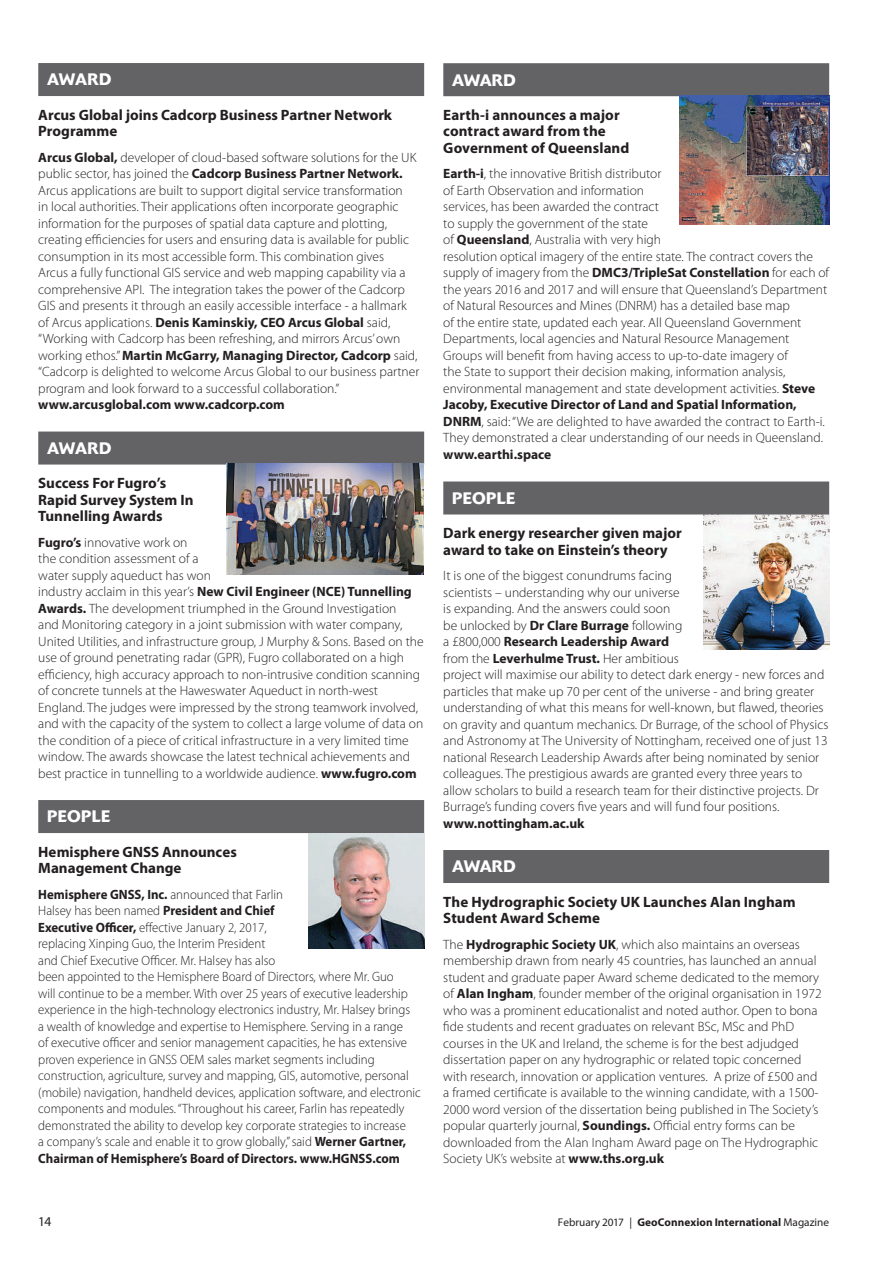
<style>
.page{position:relative;width:893px;height:1263px;background:#fff}
.page>*{position:absolute;margin:0;border:0;box-sizing:border-box;transform-origin:0 0}
.t1{font:500 16.5px "Delta";letter-spacing:.01em;color:#fff}
.t2{font:700 15px/16.5px "Myriad Pro";color:#231f20}
.t3{font:300 13.5px/16.5px "Myriad Pro";color:#231f20}
.t4{font:300 13.5px/16.5px "Myriad Pro";color:#231f20;scale:.95 1}
.t5{font:13.5px "Myriad Pro";color:#231f20}
.t6{font:700 11.25px "Myriad Pro";letter-spacing:.005em;color:#231f20}
.s1{font-weight:700}
.s2{font-weight:400}
</style>
<div class="page">
<div style="left:38px;top:800px;width:386px;height:33px;background:#636366"></div>
<div style="left:38px;top:431px;width:386px;height:33px;background:#636366"></div>
<div style="left:38px;top:63px;width:386px;height:33px;background:#636366"></div>
<img style="left:227px;top:463px;width:197px;height:111px">
<img style="left:704px;top:514px;width:125px;height:135px">
<div style="left:443px;top:850px;width:386px;height:33px;background:#636366"></div>
<div style="left:443px;top:481px;width:386px;height:33px;background:#636366"></div>
<img style="left:308px;top:833px;width:116px;height:116px">
<div style="left:443px;top:63px;width:386px;height:33px;background:#636366"></div>
<img style="left:679px;top:95px;width:150px;height:130px">
<p class="t1" style="left:47px;top:74px;width:66px">AWARD</p>
<p class="t2" style="left:38px;top:108px;width:355px">Arcus Global joins Cadcorp Business Partner Network<br>Programme</p>
<p class="t3" style="left:38px;top:150px;width:383px"><span class="s1">Arcus Global,</span> developer of cloud-based software solutions for the UK public sector, has joined the <span class="s1">Cadcorp Business Partner Network.<br></span>Arcus applications are built to support digital service transformation<br>in local authorities. Their applications often incorporate geographic information for the purposes of spatial data capture and plotting, creating efficiencies for users and ensuring data is available for public consumption in its most accessible form. This combination gives<br>Arcus a fully functional GIS service and web mapping capability via a comprehensive API. The integration takes the power of the Cadcorp GIS and presents it through an easily accessible interface - a hallmark of Arcus applications. <span class="s1">Denis Kaminskiy, CEO Arcus Global</span> said, “Working with Cadcorp has been refreshing, and mirrors Arcus’own working ethos.”<span class="s1">Martin McGarry, Managing Director, Cadcorp</span> said, “Cadcorp is delighted to welcome Arcus Global to our business partner program and look forward to a successful collaboration.” <span class="s1">www.arcusglobal.com www.cadcorp.com</span></p>
<p class="t1" style="left:47px;top:442px;width:66px">AWARD</p>
<p class="t2" style="left:38px;top:476px;width:157px">Success For Fugro’s<br>Rapid Survey System In<br>Tunnelling Awards</p>
<p class="t3" style="left:38px;top:535px;width:387px"><span class="s1">Fugro’s</span> innovative work on<br>the condition assessment of a<br>water supply aqueduct has won<br>industry acclaim in this year’s <span class="s1">New Civil Engineer (NCE) Tunnelling Awards.</span> The development triumphed in the Ground Investigation<br>and Monitoring category in a joint submission with water company, United Utilities, and infrastructure group, J Murphy &amp; Sons. Based on the use of ground penetrating radar (GPR), Fugro collaborated on a high efficiency, high accuracy approach to non-intrusive condition scanning of concrete tunnels at the Haweswater Aqueduct in north-west England. The judges were impressed by the strong teamwork involved, and with the capacity of the system to collect a large volume of data on the condition of a piece of critical infrastructure in a very limited time window. The awards showcase the latest technical achievements and best practice in tunnelling to a worldwide audience. <span class="s1">www.fugro.com</span></p>
<p class="t1" style="left:47px;top:811px;width:65px">PEOPLE</p>
<p class="t2" style="left:38px;top:845px;width:200px">Hemisphere GNSS Announces<br>Management Change</p>
<p class="t4" style="left:38px;top:887px;width:404px"><span class="s1">Hemisphere GNSS, Inc.</span> announced that Farlin<br>Halsey has been named <span class="s1">President and Chief<br>Executive Officer,</span> effective January 2, 2017,<br>replacing Xinping Guo, the Interim President<br>and Chief Executive Officer. Mr. Halsey has also<br>been appointed to the Hemisphere Board of Directors, where Mr. Guo<br>will continue to be a member. With over 25 years of executive leadership experience in the high-technology electronics industry, Mr. Halsey brings<br>a wealth of knowledge and expertise to Hemisphere. Serving in a range<br>of executive officer and senior management capacities, he has extensive proven experience in GNSS OEM sales market segments including construction, agriculture, survey and mapping, GIS, automotive, personal (mobile) navigation, handheld devices, application software, and electronic components and modules.“Throughout his career, Farlin has repeatedly demonstrated the ability to develop key corporate strategies to increase<br>a company’s scale and enable it to grow globally,”said <span class="s1">Werner Gartner, Chairman of Hemisphere’s Board of Directors. www.HGNSS.com</span></p>
<p class="t1" style="left:452px;top:74px;width:65px">AWARD</p>
<p class="t2" style="left:443px;top:108px;width:188px">Earth-i announces a major contract award from the<br>Government of Queensland</p>
<p class="t3" style="left:443px;top:167px;width:387px"><span class="s1">Earth-i</span>, the innovative British distributor<br>of Earth Observation and information<br>services, has been awarded the contract<br>to supply the government of the state<br>of <span class="s1">Queensland</span>, Australia with very high<br>resolution optical imagery of the entire state. The contract covers the supply of imagery from the <span class="s1">DMC3/TripleSat Constellation</span> for each of the years 2016 and 2017 and will ensure that Queensland’s Department of Natural Resources and Mines (DNRM) has a detailed base map<br>of the entire state, updated each year. All Queensland Government Departments, local agencies and Natural Resource Management Groups will benefit from having access to up-to-date imagery of<br>the State to support their decision making, information analysis, environmental management and state development activities. <span class="s1">Steve Jacoby, Executive Director of Land and Spatial Information, DNRM</span>, said:“We are delighted to have awarded the contract to Earth-i.<br>They demonstrated a clear understanding of our needs in Queensland. <span class="s1">www.earthi.space</span></p>
<p class="t1" style="left:452px;top:492px;width:65px">PEOPLE</p>
<p class="t2" style="left:443px;top:526px;width:240px">Dark energy researcher given major award to take on Einstein’s theory</p>
<p class="t3" style="left:443px;top:569px;width:387px">It is one of the biggest conundrums facing<br>scientists – understanding why our universe<br>is expanding. And the answers could soon<br>be unlocked by <span class="s1">Dr Clare Burrage</span> following<br>a £800,000 <span class="s1">Research Leadership Award<br></span>from the <span class="s1">Leverhulme Trust.</span> Her ambitious<br>project will maximise our ability to detect dark energy - new forces and particles that make up 70 per cent of the universe - and bring greater understanding of what this means for well-known, but flawed, theories on gravity and quantum mechanics. Dr Burrage, of the school of Physics and Astronomy at The University of Nottingham, received one of just 13 national Research Leadership Awards after being nominated by senior colleagues. The prestigious awards are granted every three years to allow scholars to build a research team for their distinctive projects. Dr Burrage’s funding covers five years and will fund four positions. <span class="s1">www.nottingham.ac.uk</span></p>
<p class="t1" style="left:452px;top:861px;width:65px">AWARD</p>
<p class="t2" style="left:443px;top:895px;width:354px">The Hydrographic Society UK Launches Alan Ingham<br>Student Award Scheme</p>
<p class="t3" style="left:443px;top:937px;width:380px">The <span class="s1">Hydrographic Society UK</span>, which also maintains an overseas membership drawn from nearly 45 countries, has launched an annual student and graduate paper Award scheme dedicated to the memory of <span class="s1">Alan Ingham</span>, founder member of the original organisation in 1972 who was a prominent educationalist and noted author. Open to bona fide students and recent graduates on relevant BSc, MSc and PhD courses in the UK and Ireland, the scheme is for the best adjudged dissertation paper on any hydrographic or related topic concerned with research, innovation or application ventures. A prize of £500 and a framed certificate is available to the winning candidate, with a 1500- 2000 word version of the dissertation being published in The Society’s popular quarterly journal, <span class="s1">Soundings.</span> Official entry forms can be downloaded from the Alan Ingham Award page on The Hydrographic Society UK’s website at <span class="s1">www.ths.org.uk</span></p>
<p class="t5" style="left:38px;top:1217px;width:14px">14</p>
<p class="t6" style="left:558px;top:1219px;width:273px"><span class="s2">February 2017 |</span> GeoConnexion International <span class="s2">Magazine</span></p>
</div>
